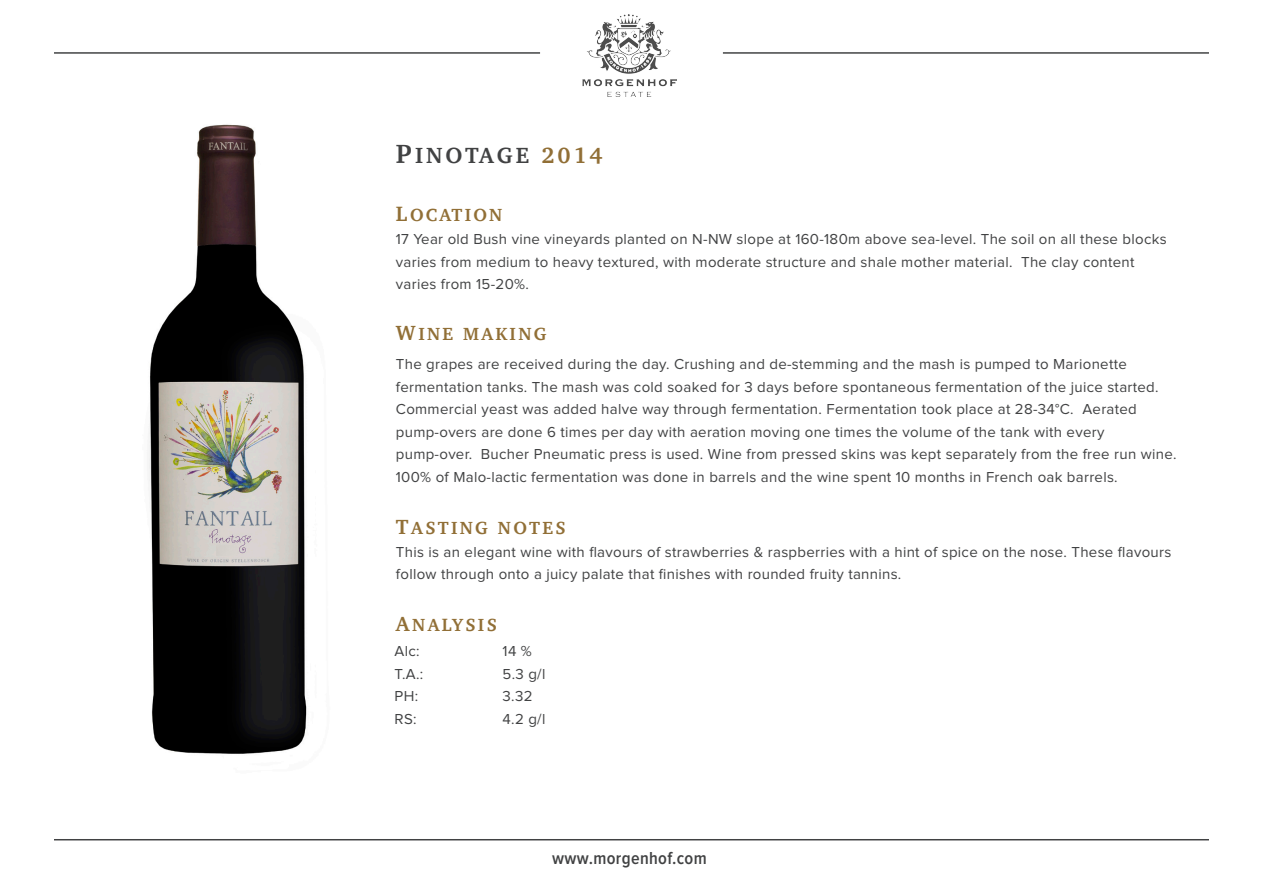
<style>
.page{position:relative;width:1263px;height:893px;background:#fff}
.page>*{position:absolute;margin:0;border:0;box-sizing:border-box;transform-origin:0 0}
.t1{font:700 22.5px "Charter";letter-spacing:.13em;color:#414243}
.t2{font:700 18px "Charter";letter-spacing:.13em;color:#916f36}
.t3{font:600 18px "Proxima Nova Cond";letter-spacing:.02em;color:#414243}
.t4{font:15px/22.5px "Proxima Nova";letter-spacing:.02em;color:#414243}
.s1{font-size:27px}
.s2{color:#916f36}
.s3{font-size:21px}
</style>
<div class="page">
<hr style="left:54px;top:52px;width:486px;height:2px;background:#414243">
<hr style="left:723px;top:52px;width:486px;height:2px;background:#414243">
<img style="left:582px;top:14px;width:94px;height:82px">
<hr style="left:54px;top:839px;width:1155px;height:1px;background:#414243">
<img style="left:149px;top:124px;width:158px;height:630px">
<img style="left:216px;top:545px;width:21px;height:10px">
<p class="t1" style="left:396px;top:136px;width:208px"><span class="s1">P</span>INOTAGE <span class="s2">2014</span></p>
<p class="t2" style="left:396px;top:199px;width:108px"><span class="s3">L</span>OCATION</p>
<p class="t4" style="left:396px;top:228px;width:772px">17 Year old Bush vine vineyards planted on N-NW slope at 160-180m above sea-level. The soil on all these blocks varies from medium to heavy textured, with moderate structure and shale mother material. The clay content</p>
<p class="t4" style="left:396px;top:273px;width:134px">varies from 15-20%.</p>
<p class="t2" style="left:396px;top:318px;width:152px"><span class="s3">W</span>INE MAKING</p>
<p class="t4" style="left:396px;top:354px;width:764px">The grapes are received during the day. Crushing and de-stemming and the mash is pumped to Marionette fermentation tanks. The mash was cold soaked for 3 days before spontaneous fermentation of the juice started.<br>Commercial yeast was added halve way through fermentation. Fermentation took place at 28-34°C. Aerated pump-overs are done 6 times per day with aeration moving one times the volume of the tank with every</p>
<p class="t4" style="left:396px;top:444px;width:782px">pump-over. Bucher Pneumatic press is used. Wine from pressed skins was kept separately from the free run wine.<br>100% of Malo-lactic fermentation was done in barrels and the wine spent 10 months in French oak barrels.</p>
<p class="t2" style="left:396px;top:512px;width:171px"><span class="s3">T</span>ASTING NOTES</p>
<p class="t4" style="left:396px;top:541px;width:777px">This is an elegant wine with flavours of strawberries &amp; raspberries with a hint of spice on the nose. These flavours follow through onto a juicy palate that finishes with rounded fruity tannins.</p>
<p class="t2" style="left:396px;top:609px;width:103px"><span class="s3">A</span>NALYSIS</p>
<p class="t4" style="left:395px;top:640px;width:26px">Alc:</p>
<p class="t4" style="left:503px;top:640px;width:31px">14 %</p>
<p class="t4" style="left:395px;top:663px;width:30px">T.A.:</p>
<p class="t4" style="left:503px;top:663px;width:44px">5.3 g/l</p>
<p class="t4" style="left:395px;top:685px;width:25px">PH:</p>
<p class="t4" style="left:503px;top:685px;width:31px">3.32</p>
<p class="t4" style="left:395px;top:708px;width:23px">RS:</p>
<p class="t4" style="left:503px;top:708px;width:44px">4.2 g/l</p>
<p class="t3" style="left:552px;top:850px;width:156px">www.morgenhof.com</p>
</div>
